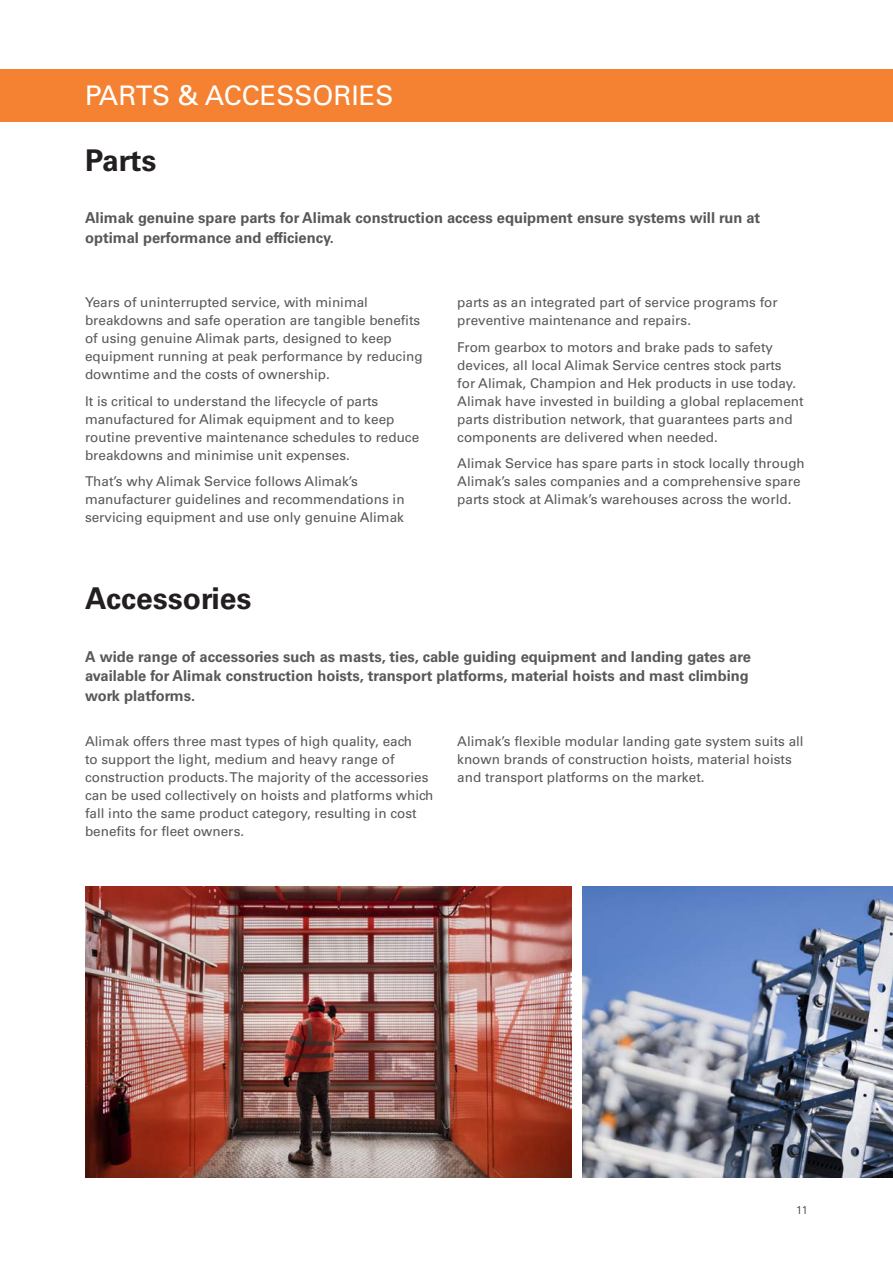
<style>
.page{position:relative;width:893px;height:1263px;background:#fff}
.page>*{position:absolute;margin:0;border:0;box-sizing:border-box;transform-origin:0 0}
.t1{font:700 30px "Univers LT Std";color:#231f20}
.Project_Name{font:27px "Univers LT Std";color:#fff}
.Introduction_text{font:700 15px/19.5px "Univers LT Std";color:#57585a}
.Regular_text{font:13.5px/18px "Univers LT Std";color:#57585a}
.t2{font:300 11.25px "Univers LT Std";color:#231f20}
</style>
<div class="page">
<div style="left:0;top:69px;width:893px;height:52px;background:#f48232"></div>
<img style="left:85px;top:887px;width:487px;height:291px">
<img style="left:582px;top:887px;width:311px;height:291px">
<p class="Project_Name" style="left:85px;top:79px;width:310px">PARTS &amp; ACCESSORIES</p>
<p class="t1" style="left:85px;top:142px;width:73px">Parts</p>
<p class="Introduction_text" style="left:85px;top:209px;width:677px">Alimak genuine spare parts for Alimak construction access equipment ensure systems will run at optimal performance and efficiency.</p>
<p class="Regular_text" style="left:85px;top:294px;width:339px">Years of uninterrupted service, with minimal breakdowns and safe operation are tangible benefits of using genuine Alimak parts, designed to keep equipment running at peak performance by reducing downtime and the costs of ownership.</p>
<p class="Regular_text" style="left:85px;top:392px;width:336px">It is critical to understand the lifecycle of parts manufactured for Alimak equipment and to keep routine preventive maintenance schedules to reduce breakdowns and minimise unit expenses.</p>
<p class="Regular_text" style="left:85px;top:473px;width:321px">That’s why Alimak Service follows Alimak’s manufacturer guidelines and recommendations in servicing equipment and use only genuine Alimak</p>
<p class="t1" style="left:85px;top:581px;width:168px">Accessories</p>
<p class="Regular_text" style="left:457px;top:294px;width:322px">parts as an integrated part of service programs for preventive maintenance and repairs.</p>
<p class="Regular_text" style="left:457px;top:338px;width:348px">From gearbox to motors and brake pads to safety devices, all local Alimak Service centres stock parts<br>for Alimak, Champion and Hek products in use today.<br>Alimak have invested in building a global replacement parts distribution network, that guarantees parts and components are delivered when needed.</p>
<p class="Regular_text" style="left:457px;top:455px;width:349px">Alimak Service has spare parts in stock locally through<br>Alimak’s sales companies and a comprehensive spare parts stock at Alimak’s warehouses across the world.</p>
<p class="Introduction_text" style="left:85px;top:647px;width:667px">A wide range of accessories such as masts, ties, cable guiding equipment and landing gates are available for Alimak construction hoists, transport platforms, material hoists and mast climbing work platforms.</p>
<p class="Regular_text" style="left:85px;top:732px;width:350px">Alimak offers three mast types of high quality, each<br>to support the light, medium and heavy range of construction products. The majority of the accessories can be used collectively on hoists and platforms which fall into the same product category, resulting in cost benefits for fleet owners.</p>
<p class="Regular_text" style="left:457px;top:732px;width:348px">Alimak’s flexible modular landing gate system suits all known brands of construction hoists, material hoists and transport platforms on the market.</p>
<p class="t2" style="left:796px;top:1203px;width:13px">11</p>
</div>
